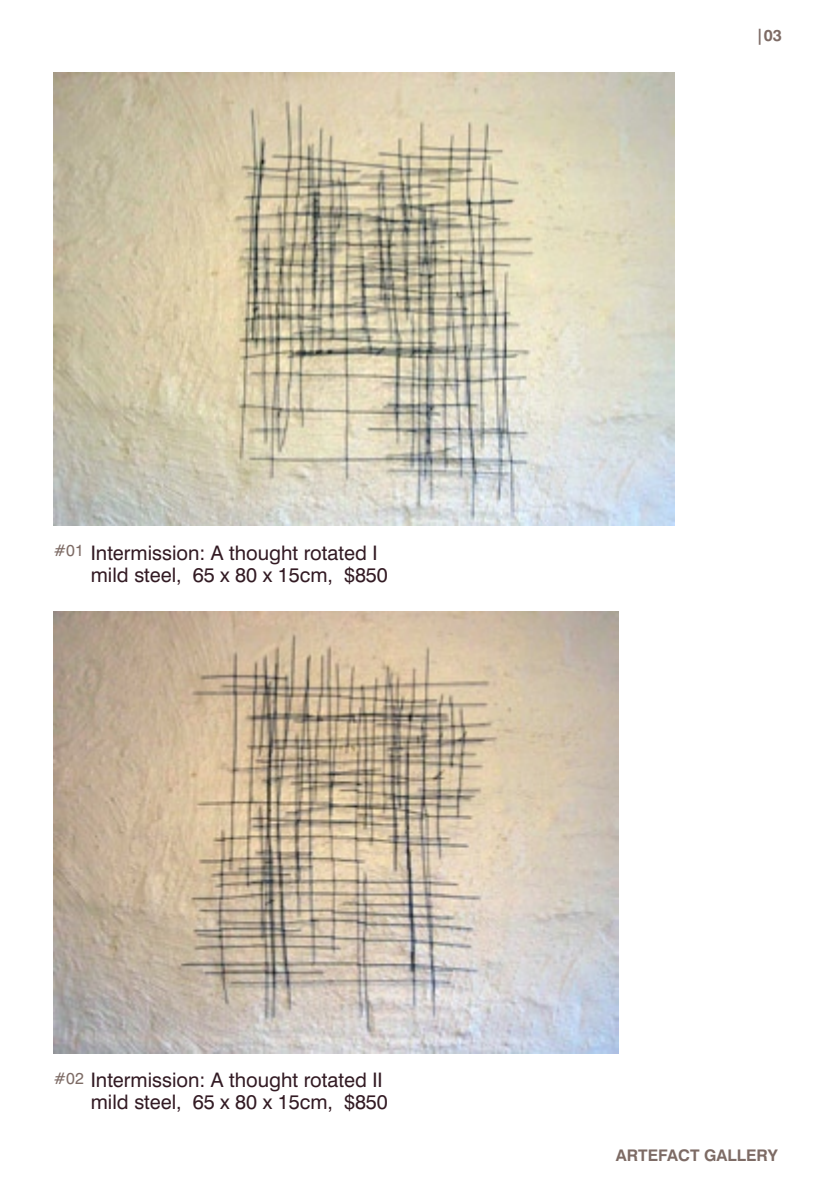
<style>
.page{position:relative;width:840px;height:1191px;background:#fff}
.page>*{position:absolute;margin:0;border:0;box-sizing:border-box;transform-origin:0 0}
.t1{font:20px/22px "Swiss 721 BT";color:#321a23}
.t2{font:700 16px "Swiss 721 BT";color:#7d6b65}
.t3{font:16px "Swiss 721 BT";color:#7d6b65}
</style>
<div class="page">
<img style="left:54px;top:72px;width:620px;height:454px">
<img style="left:54px;top:611px;width:564px;height:442px">
<p class="t3" style="left:54px;top:541px;width:31px">#01</p>
<p class="t1" style="left:91px;top:541px;width:298px">Intermission: A thought rotated I mild steel, 65 x 80 x 15cm, $850</p>
<p class="t3" style="left:54px;top:1068px;width:31px">#02</p>
<p class="t1" style="left:91px;top:1068px;width:298px">Intermission: A thought rotated II mild steel, 65 x 80 x 15cm, $850</p>
<p class="t2" style="left:755px;top:26px;width:28px">|03</p>
<p class="t2" style="left:615px;top:1145px;width:163px">ARTEFACT GALLERY</p>
</div>
